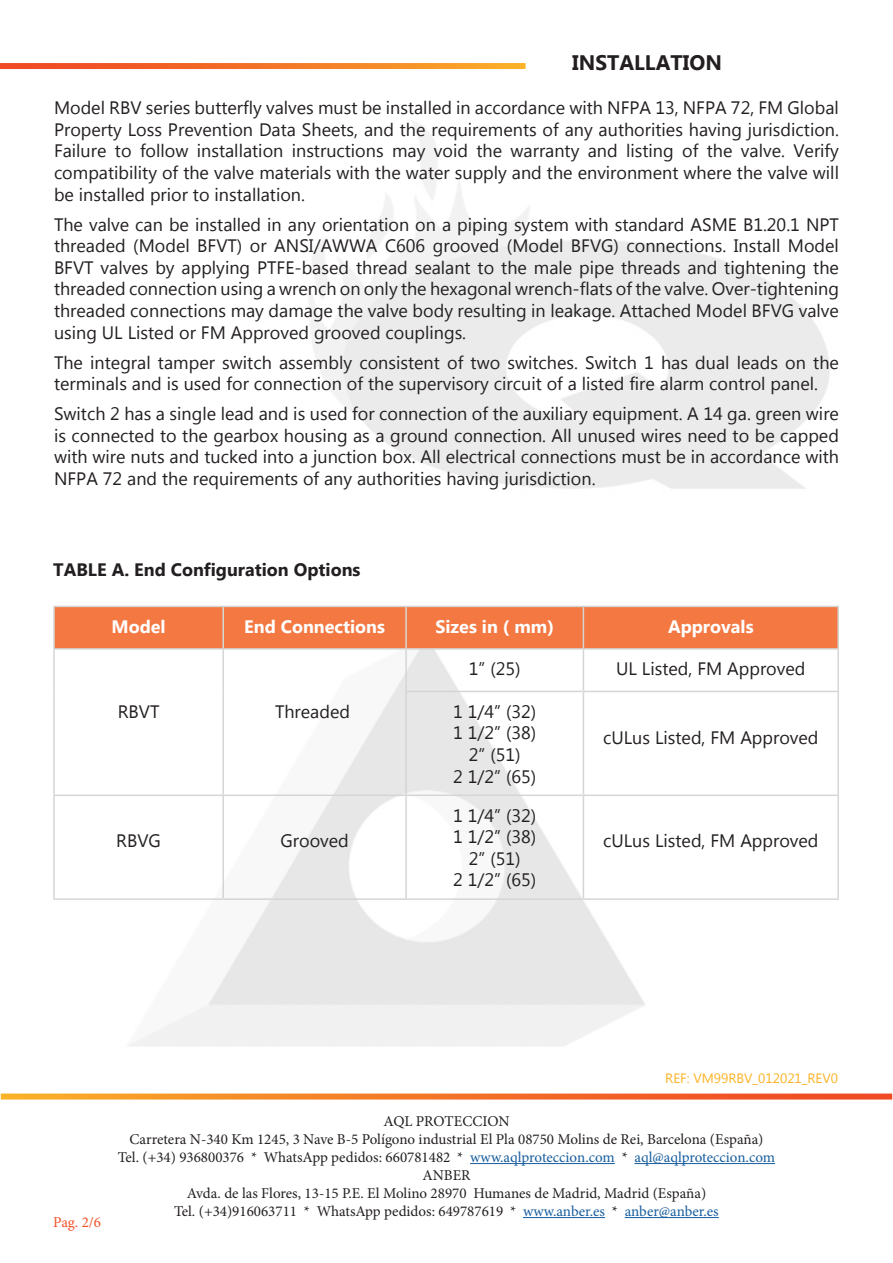
<style>
.page{position:relative;width:893px;height:1263px;background:#fff}
.page>*{position:absolute;margin:0;border:0;box-sizing:border-box;transform-origin:0 0}
.t1{font:700 21px "Microsoft New Tai Lue";color:#231f20}
.t2{font:18px/21.6px "Microsoft New Tai Lue";color:#231f20;text-align:justify}
.t3{font:700 18px "Microsoft New Tai Lue";color:#fff}
.t4{font:700 18px "Microsoft New Tai Lue";color:#231f20}
.t5{font:15px/18px "Minion Pro";color:#231f20;text-align:center}
.t6{font:15px "Minion Pro";color:#f05126}
.t7{font:13.5px "Microsoft New Tai Lue";color:#fcb325}
.s1{color:#175d9e}
</style>
<div class="page">
<svg style="left:1px;top:1093px;width:891px;height:6px;background:#f4823a"></svg>
<hr style="left:470px;top:1163px;width:145px;height:1px;background:#175d9e">
<hr style="left:634px;top:1163px;width:141px;height:1px;background:#175d9e">
<hr style="left:523px;top:1217px;width:82px;height:1px;background:#175d9e">
<hr style="left:625px;top:1217px;width:94px;height:1px;background:#175d9e">
<svg style="left:0;top:63px;width:526px;height:6px;background:#f47727"></svg>
<div style="left:55px;top:607px;width:782px;height:41px;background:#f37842"></div>
<hr style="left:53px;top:650px;width:2px;height:41px;background:#d4d6d4">
<hr style="left:222px;top:650px;width:2px;height:41px;background:#d4d6d4">
<hr style="left:405px;top:650px;width:2px;height:41px;background:#d4d6d4">
<hr style="left:583px;top:650px;width:1px;height:41px;background:#d4d6d4">
<hr style="left:837px;top:650px;width:2px;height:41px;background:#d4d6d4">
<hr style="left:53px;top:691px;width:2px;height:103px;background:#d4d6d4">
<hr style="left:222px;top:691px;width:2px;height:103px;background:#d4d6d4">
<hr style="left:405px;top:691px;width:178px;height:1px;background:#d4d6d4">
<hr style="left:405px;top:692px;width:2px;height:102px;background:#d4d6d4">
<hr style="left:583px;top:691px;width:256px;height:1px;background:#d4d6d4">
<hr style="left:583px;top:692px;width:1px;height:102px;background:#d4d6d4">
<hr style="left:837px;top:692px;width:2px;height:102px;background:#d4d6d4">
<hr style="left:53px;top:794px;width:170px;height:2px;background:#d4d6d4">
<hr style="left:53px;top:796px;width:2px;height:102px;background:#d4d6d4">
<hr style="left:223px;top:794px;width:183px;height:2px;background:#d4d6d4">
<hr style="left:222px;top:796px;width:2px;height:102px;background:#d4d6d4">
<hr style="left:406px;top:794px;width:177px;height:2px;background:#d4d6d4">
<hr style="left:405px;top:796px;width:2px;height:102px;background:#d4d6d4">
<hr style="left:583px;top:794px;width:256px;height:2px;background:#d4d6d4">
<hr style="left:583px;top:796px;width:1px;height:102px;background:#d4d6d4">
<hr style="left:837px;top:796px;width:2px;height:102px;background:#d4d6d4">
<hr style="left:53px;top:898px;width:170px;height:2px;background:#d4d6d4">
<hr style="left:223px;top:898px;width:183px;height:2px;background:#d4d6d4">
<hr style="left:406px;top:898px;width:177px;height:2px;background:#d4d6d4">
<hr style="left:583px;top:898px;width:256px;height:2px;background:#d4d6d4">
<hr style="left:53px;top:607px;width:2px;height:41px;background:#d4d6d4">
<hr style="left:222px;top:607px;width:2px;height:41px;background:#d4d6d4">
<hr style="left:405px;top:607px;width:2px;height:41px;background:#d4d6d4">
<hr style="left:583px;top:607px;width:1px;height:41px;background:#d4d6d4">
<hr style="left:837px;top:607px;width:2px;height:41px;background:#d4d6d4">
<hr style="left:53px;top:606px;width:170px;height:1px;background:#d4d6d4">
<hr style="left:223px;top:606px;width:183px;height:1px;background:#d4d6d4">
<hr style="left:406px;top:606px;width:177px;height:1px;background:#d4d6d4">
<hr style="left:583px;top:606px;width:256px;height:1px;background:#d4d6d4">
<hr style="left:53px;top:648px;width:170px;height:2px;background:#d4d6d4">
<hr style="left:223px;top:648px;width:183px;height:2px;background:#d4d6d4">
<hr style="left:406px;top:648px;width:177px;height:2px;background:#d4d6d4">
<hr style="left:583px;top:648px;width:256px;height:2px;background:#d4d6d4">
<p class="t1" style="left:572px;top:50px;width:151px">INSTALLATION</p>
<p class="t2" style="left:54px;top:98px;width:786px">Model RBV series butterfly valves must be installed in accordance with NFPA 13, NFPA 72, FM Global Property Loss Prevention Data Sheets, and the requirements of any authorities having jurisdiction.<br>Failure to follow installation instructions may void the warranty and listing of the valve. Verify compatibility of the valve materials with the water supply and the environment where the valve will be installed prior to installation.</p>
<p class="t2" style="left:54px;top:215px;width:786px">The valve can be installed in any orientation on a piping system with standard ASME B1.20.1 NPT threaded (Model BFVT) or ANSI/AWWA C606 grooved (Model BFVG) connections. Install Model BFVT valves by applying PTFE-based thread sealant to the male pipe threads and tightening the threaded connection using a wrench on only the hexagonal wrench-flats of the valve. Over-tightening threaded connections may damage the valve body resulting in leakage. Attached Model BFVG valve using UL Listed or FM Approved grooved couplings.</p>
<p class="t2" style="left:54px;top:353px;width:786px">The integral tamper switch assembly consistent of two switches. Switch 1 has dual leads on the terminals and is used for connection of the supervisory circuit of a listed fire alarm control panel.</p>
<p class="t2" style="left:54px;top:404px;width:786px">Switch 2 has a single lead and is used for connection of the auxiliary equipment. A 14 ga. green wire is connected to the gearbox housing as a ground connection. All unused wires need to be capped with wire nuts and tucked into a junction box. All electrical connections must be in accordance with NFPA 72 and the requirements of any authorities having jurisdiction.</p>
<p class="t4" style="left:53px;top:559px;width:309px">TABLE A. End Configuration Options</p>
<p class="t3" style="left:111px;top:616px;width:56px">Model</p>
<p class="t3" style="left:244px;top:616px;width:142px">End Connections</p>
<p class="t3" style="left:435px;top:616px;width:120px">Sizes in ( mm)</p>
<p class="t3" style="left:668px;top:616px;width:87px">Approvals</p>
<p class="t2" style="left:118px;top:702px;width:43px">RBVT</p>
<p class="t2" style="left:275px;top:702px;width:77px">Threaded</p>
<p class="t2" style="left:116px;top:831px;width:46px">RBVG</p>
<p class="t2" style="left:280px;top:831px;width:70px">Grooved</p>
<p class="t2" style="left:469px;top:659px;width:53px">1” (25)</p>
<p class="t2" style="left:616px;top:659px;width:191px">UL Listed, FM Approved</p>
<p class="t2" style="left:453px;top:702px;width:85px;text-align:center">1 1/4” (32)<br>1 1/2” (38)<br>2” (51)<br>2 1/2” (65)</p>
<p class="t2" style="left:603px;top:728px;width:217px">cULus Listed, FM Approved</p>
<p class="t2" style="left:453px;top:806px;width:85px;text-align:center">1 1/4” (32)<br>1 1/2” (38)<br>2” (51)<br>2 1/2” (65)</p>
<p class="t2" style="left:603px;top:832px;width:217px">cULus Listed, FM Approved</p>
<p class="t6" style="left:53px;top:1212px;width:49px">Pag. 2/6</p>
<p class="t7" style="left:665px;top:1071px;width:174px">REF: VM99RBV_012021_REV0</p>
<p class="t5" style="left:118px;top:1112px;width:659px">AQL PROTECCION<br>Carretera N-340 Km 1245, 3 Nave B-5 Polígono industrial El Pla 08750 Molins de Rei, Barcelona (España)<br>Tel. (+34) 936800376 * WhatsApp pedidos: 660781482 * <span class="s1">www.aqlproteccion.com</span> * <span class="s1">aql@aqlproteccion.com </span>ANBER<br>Avda. de las Flores, 13-15 P.E. El Molino 28970 Humanes de Madrid, Madrid (España)<br>Tel. (+34)916063711 * WhatsApp pedidos: 649787619 * <span class="s1">www.anber.es</span> * <span class="s1">anber@anber.es</span></p>
</div>
